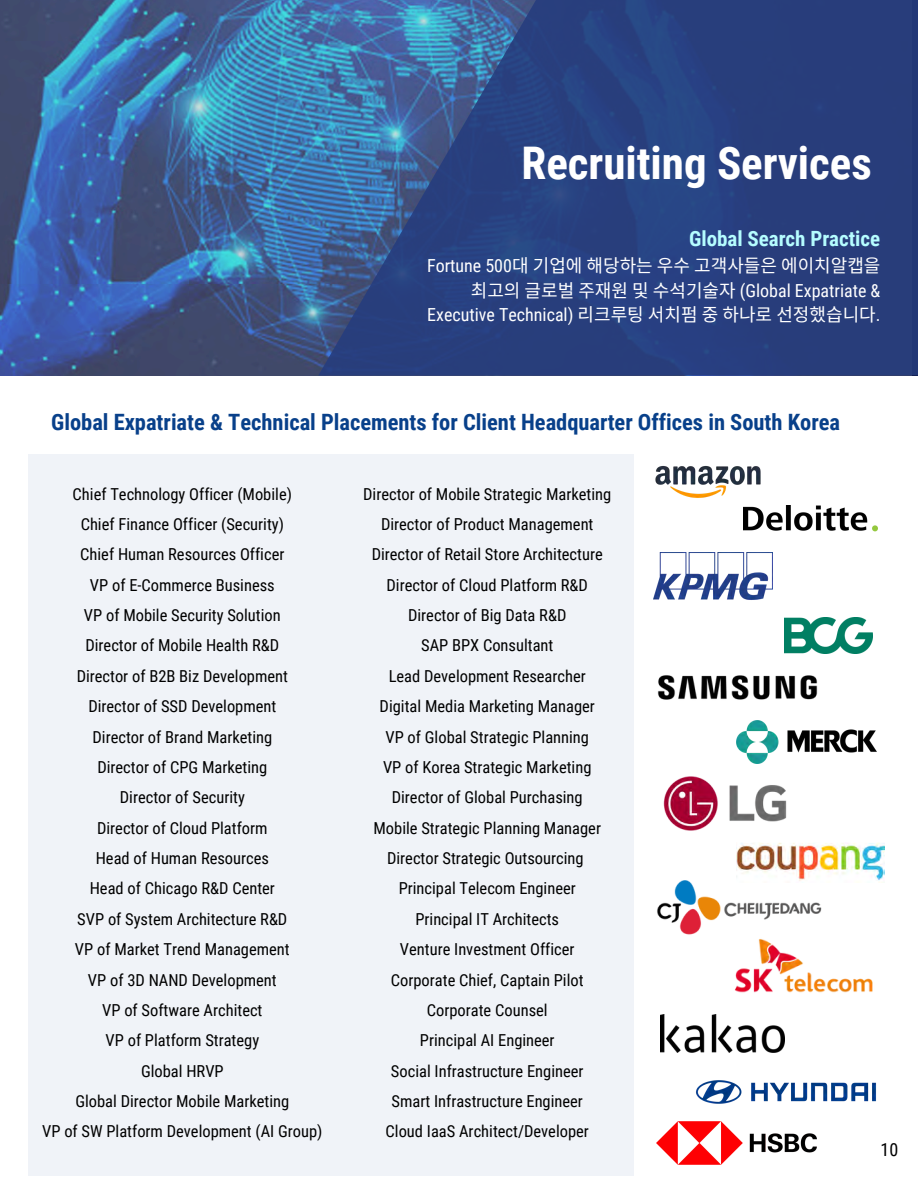
<style>
.page{position:relative;width:918px;height:1188px;background:#fff}
.page>*{position:absolute;margin:0;border:0;box-sizing:border-box;transform-origin:0 0}
.t1{font:700 45px "Roboto Condensed";color:#fff}
.t2{font:700 22.5px "Roboto Condensed";color:#08408a}
.t3{font:700 21px "Roboto Condensed";color:#b5fdff}
.t4{font:18px/24.8px "Noto Sans CJ Ksc";color:#fff;text-align:right}
.t5{font:18px "Roboto Condensed";color:#000}
.t6{font:16.5px "Roboto Condensed";color:#000}
.s1{font-family:"Roboto Condensed"}
</style>
<div class="page">
<svg style="left:0;top:0;width:912px;height:376px"></svg>
<img style="left:744px;top:506px;width:134px;height:26px">
<img style="left:655px;top:465px;width:111px;height:44px">
<img style="left:653px;top:553px;width:119px;height:47px">
<img style="left:785px;top:617px;width:87px;height:36px">
<img style="left:736px;top:721px;width:141px;height:42px">
<img style="left:657px;top:675px;width:161px;height:25px">
<img style="left:735px;top:943px;width:138px;height:50px">
<img style="left:657px;top:880px;width:165px;height:63px">
<img style="left:661px;top:1014px;width:123px;height:39px">
<div style="left:28px;top:454px;width:606px;height:721px;background:#f0f3f8"></div>
<img style="left:663px;top:776px;width:124px;height:55px">
<img style="left:696px;top:1080px;width:180px;height:24px">
<img style="left:656px;top:1121px;width:161px;height:44px">
<img style="left:736px;top:843px;width:149px;height:39px">
<svg style="left:318px;top:0;width:600px;height:375px;fill:#283f7e"></svg>
<h1 class="t1" style="left:521px;top:138px;width:352px">Recruiting Services</h1>
<p class="t3" style="left:689px;top:227px;width:192px">Global Search Practice</p>
<p class="t4" style="left:427px;top:252px;width:455px"><span class="s1">Fortune 500</span>대 기업에 해당하는 우수 고객사들은 에이치알캡을 최고의 글로벌 주재원 및 수석기술자 <span class="s1">(Global Expatriate &amp;<br>Executive Technical)</span> 리크루팅 서치펌 중 하나로 선정했습니다<span class="s1">.</span></p>
<p class="t2" style="left:51px;top:409px;width:790px">Global Expatriate &amp; Technical Placements for Client Headquarter Offices in South Korea</p>
<p class="t6" style="left:73px;top:484px;width:221px">Chief Technology Officer (Mobile)</p>
<p class="t6" style="left:81px;top:515px;width:205px">Chief Finance Officer (Security)</p>
<p class="t6" style="left:80px;top:545px;width:206px">Chief Human Resources Officer</p>
<p class="t6" style="left:90px;top:575px;width:186px">VP of E-Commerce Business</p>
<p class="t6" style="left:84px;top:606px;width:198px">VP of Mobile Security Solution</p>
<p class="t6" style="left:85px;top:636px;width:195px">Director of Mobile Health R&amp;D</p>
<p class="t6" style="left:77px;top:667px;width:213px">Director of B2B Biz Development</p>
<p class="t6" style="left:88px;top:697px;width:189px">Director of SSD Development</p>
<p class="t6" style="left:93px;top:727px;width:181px">Director of Brand Marketing</p>
<p class="t6" style="left:97px;top:758px;width:171px">Director of CPG Marketing</p>
<p class="t6" style="left:120px;top:788px;width:127px">Director of Security</p>
<p class="t6" style="left:97px;top:818px;width:172px">Director of Cloud Platform</p>
<p class="t6" style="left:96px;top:849px;width:175px">Head of Human Resources</p>
<p class="t6" style="left:90px;top:879px;width:187px">Head of Chicago R&amp;D Center</p>
<p class="t6" style="left:77px;top:910px;width:212px">SVP of System Architecture R&amp;D</p>
<p class="t6" style="left:75px;top:940px;width:216px">VP of Market Trend Management</p>
<p class="t6" style="left:88px;top:970px;width:190px">VP of 3D NAND Development</p>
<p class="t6" style="left:102px;top:1001px;width:162px">VP of Software Architect</p>
<p class="t6" style="left:106px;top:1031px;width:155px">VP of Platform Strategy</p>
<p class="t6" style="left:141px;top:1061px;width:84px">Global HRVP</p>
<p class="t6" style="left:75px;top:1092px;width:215px">Global Director Mobile Marketing</p>
<p class="t6" style="left:42px;top:1122px;width:282px">VP of SW Platform Development (AI Group)</p>
<p class="t6" style="left:363px;top:484px;width:249px">Director of Mobile Strategic Marketing</p>
<p class="t6" style="left:381px;top:515px;width:214px">Director of Product Management</p>
<p class="t6" style="left:372px;top:545px;width:233px">Director of Retail Store Architecture</p>
<p class="t6" style="left:387px;top:575px;width:203px">Director of Cloud Platform R&amp;D</p>
<p class="t6" style="left:408px;top:606px;width:160px">Director of Big Data R&amp;D</p>
<p class="t6" style="left:421px;top:636px;width:134px">SAP BPX Consultant</p>
<p class="t6" style="left:389px;top:667px;width:199px">Lead Development Researcher</p>
<p class="t6" style="left:380px;top:697px;width:217px">Digital Media Marketing Manager</p>
<p class="t6" style="left:386px;top:727px;width:205px">VP of Global Strategic Planning</p>
<p class="t6" style="left:383px;top:758px;width:210px">VP of Korea Strategic Marketing</p>
<p class="t6" style="left:392px;top:788px;width:192px">Director of Global Purchasing</p>
<p class="t6" style="left:374px;top:818px;width:229px">Mobile Strategic Planning Manager</p>
<p class="t6" style="left:387px;top:849px;width:198px">Director Strategic Outsourcing</p>
<p class="t6" style="left:399px;top:879px;width:179px">Principal Telecom Engineer</p>
<p class="t6" style="left:415px;top:910px;width:145px">Principal IT Architects</p>
<p class="t6" style="left:400px;top:940px;width:176px">Venture Investment Officer</p>
<p class="t6" style="left:391px;top:970px;width:194px">Corporate Chief, Captain Pilot</p>
<p class="t6" style="left:427px;top:1001px;width:122px">Corporate Counsel</p>
<p class="t6" style="left:420px;top:1031px;width:136px">Principal AI Engineer</p>
<p class="t6" style="left:391px;top:1061px;width:194px">Social Infrastructure Engineer</p>
<p class="t6" style="left:392px;top:1092px;width:193px">Smart Infrastructure Engineer</p>
<p class="t6" style="left:386px;top:1122px;width:205px">Cloud IaaS Architect/Developer</p>
<p class="t5" style="left:881px;top:1140px;width:19px">10</p>
</div>
